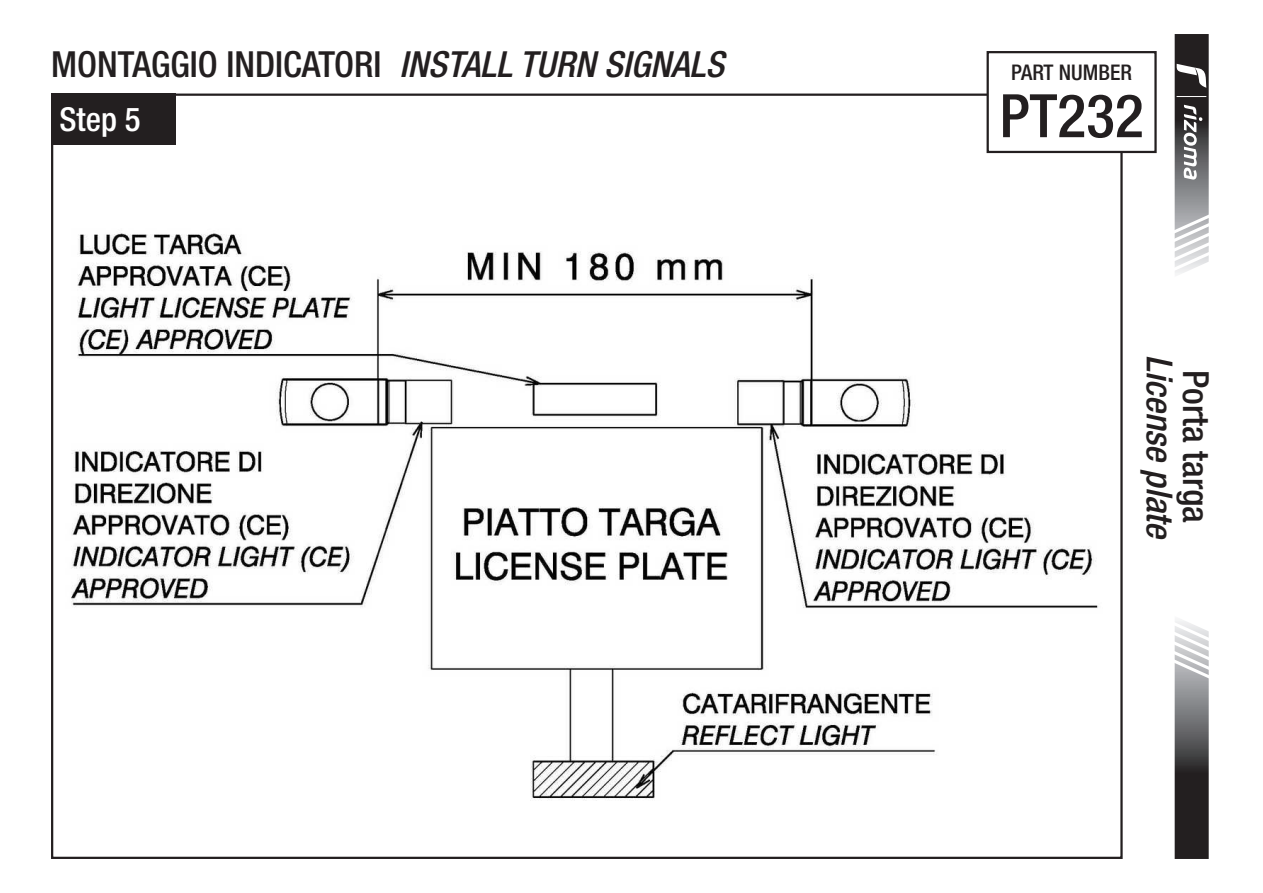
<style>
.page{position:relative;width:1263px;height:893px;background:#fff}
.page>*{position:absolute;margin:0;border:0;box-sizing:border-box;transform-origin:0 0}
.t1{font:500 condensed 60px "Helvetica Neue LT Std";color:#231f20}
.t2{font:500 condensed 36px "Helvetica Neue LT Std";color:#231f20}
.t3{font:italic 500 condensed 36px "Helvetica Neue LT Std";color:#231f20}
.t4{font:500 condensed 33px "Helvetica Neue LT Std";color:#fff}
.t5{font:500 condensed 21.6px "Helvetica Neue LT Std";color:#231f20}
.s1{font-style:italic}
</style>
<div class="page">
<img style="left:71px;top:104px;width:1042px;height:697px">
<div style="left:51px;top:94px;width:124px;height:51px;background:#231f20"></div>
<svg style="left:1174px;top:620px;width:35px;height:239px;background:#706f70"></svg>
<svg style="left:1174px;top:34px;width:35px;height:240px"></svg>
<div style="left:988px;top:52px;width:167px;height:100px;background:#fff"></div>
<div style="left:986px;top:51px;width:171px;height:102px;border:2px solid #231f20"></div>
<p class="t2" style="left:51px;top:42px;width:674px">MONTAGGIO INDICATORI <span class="s1">INSTALL TURN SIGNALS</span></p>
<p class="t4" style="left:60px;top:99px;width:83px">Step 5</p>
<p class="t5" style="left:1011px;top:59px;width:122px">PART NUMBER</p>
<h1 class="t1" style="left:999px;top:80px;width:146px">PT232</h1>
<p class="t3" style="left:1181px;top:355px;width:187px;rotate:90deg">License plate</p>
<p class="t2" style="left:1217px;top:370px;width:155px;rotate:90deg">Porta targa</p>
</div>
